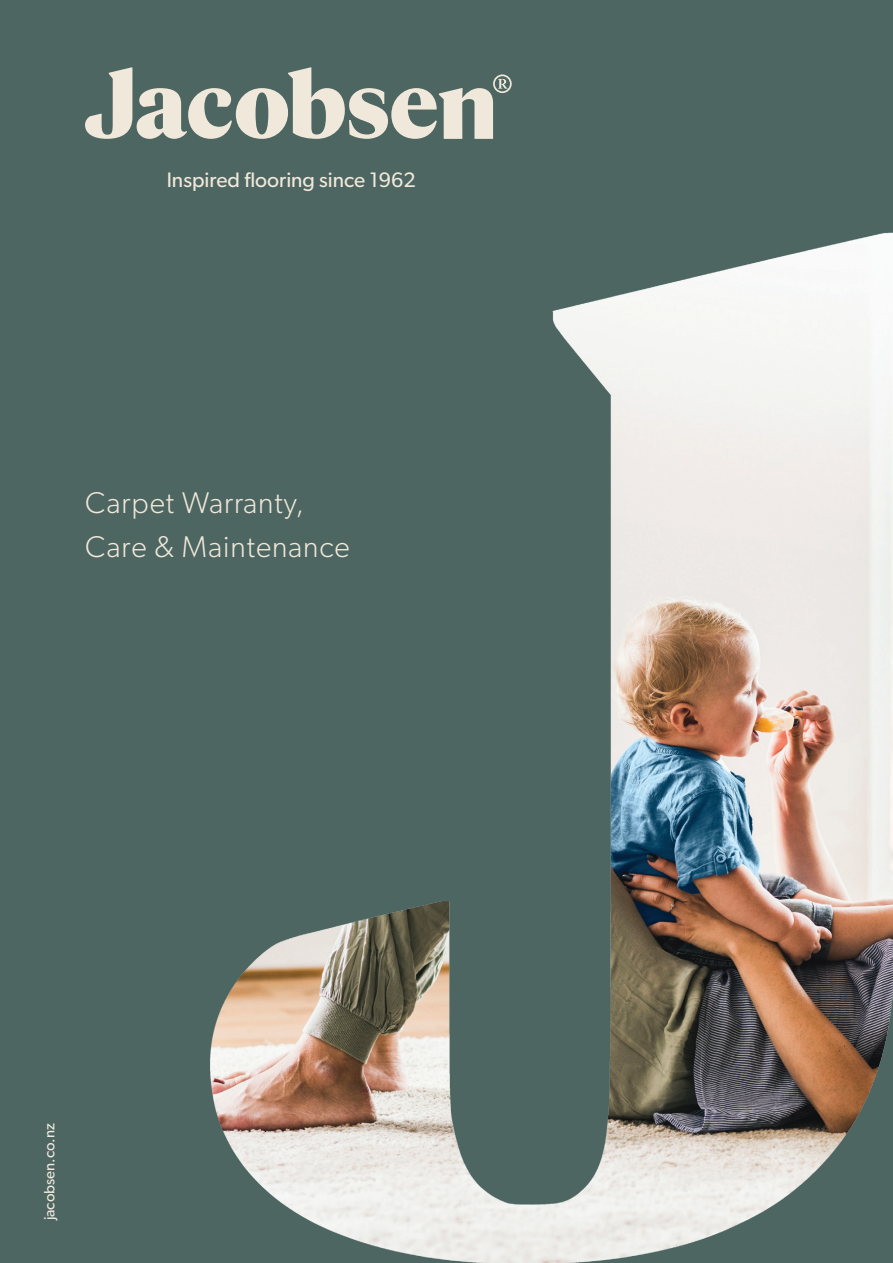
<style>
.page{position:relative;width:893px;height:1263px;background:#4e6662}
.page>*{position:absolute;margin:0;border:0;box-sizing:border-box;transform-origin:0 0}
.t1{font:300 30px "Gibson";letter-spacing:.03em;color:#f0e9db}
.t2{font:21px "Gibson";color:#f0e9db}
.t3{font:15px "Gibson";color:#f0e9db}
</style>
<div class="page">
<svg style="left:85px;top:67px;width:427px;height:72px"></svg>
<img style="left:210px;top:232px;width:683px;height:1031px">
<p class="t2" style="left:167px;top:167px;width:250px">Inspired flooring since 1962</p>
<p class="t1" style="left:85px;top:485px;width:220px">Carpet Warranty,</p>
<p class="t1" style="left:85px;top:528px;width:266px">Care &amp; Maintenance</p>
<p class="t3" style="left:40px;top:1220px;width:99px;rotate:-90deg">jacobsen.co.nz</p>
</div>
